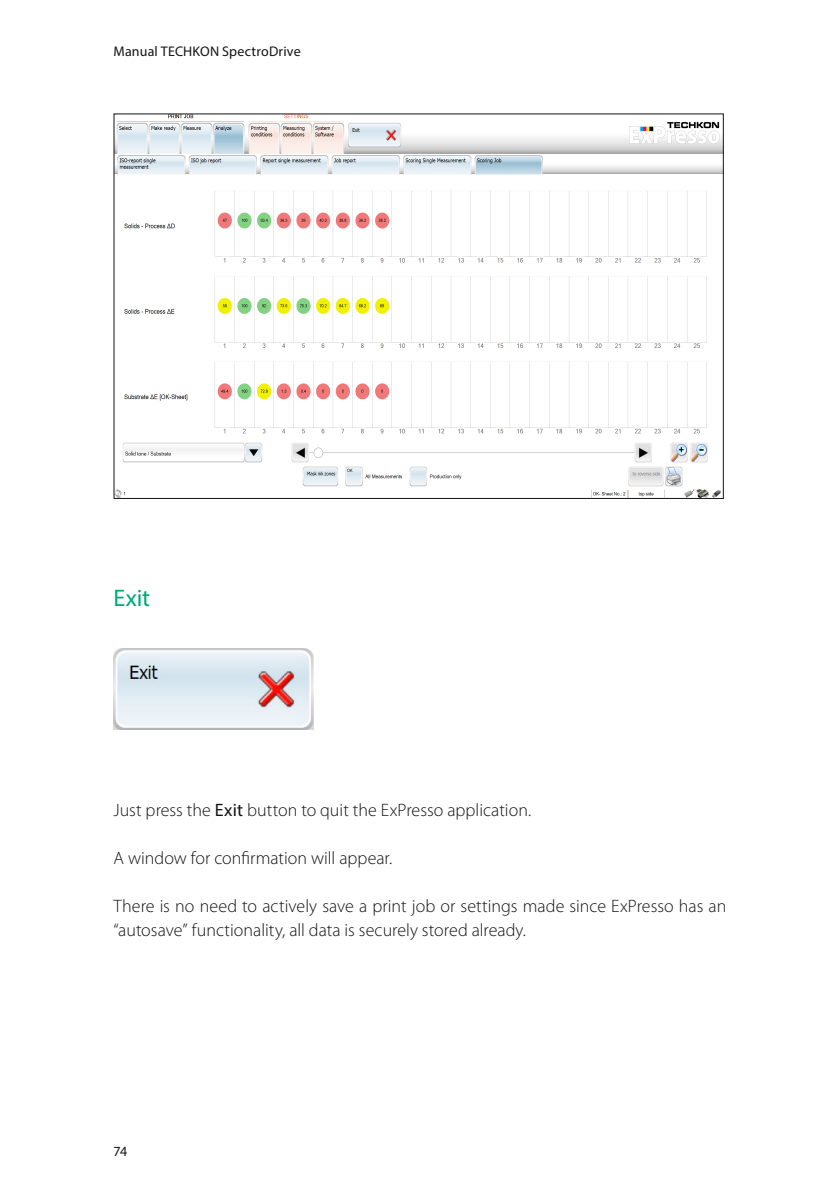
<style>
.page{position:relative;width:840px;height:1191px;background:#fff}
.page>*{position:absolute;margin:0;border:0;box-sizing:border-box;transform-origin:0 0}
.t1{font:24px "Myriad Pro";color:#00a873}
.t2{font:300 18px/24px "Myriad Pro";color:#131413}
.t3{font:14px "Myriad Pro";letter-spacing:.01em;color:#131413}
.s1{font-weight:400}
</style>
<div class="page">
<img style="left:115px;top:115px;width:606px;height:382px">
<img style="left:113px;top:648px;width:200px;height:82px">
<p class="t3" style="left:113px;top:43px;width:188px">Manual TECHKON SpectroDrive</p>
<h1 class="t1" style="left:113px;top:583px;width:38px">Exit</h1>
<p class="t2" style="left:113px;top:798px;width:419px">Just press the <span class="s1">Exit</span> button to quit the ExPresso application.</p>
<p class="t2" style="left:113px;top:846px;width:280px">A window for confirmation will appear.</p>
<p class="t2" style="left:113px;top:894px;width:614px">There is no need to actively save a print job or settings made since ExPresso has an “autosave” functionality, all data is securely stored already.</p>
<p class="t3" style="left:113px;top:1142px;width:15px">74</p>
</div>
